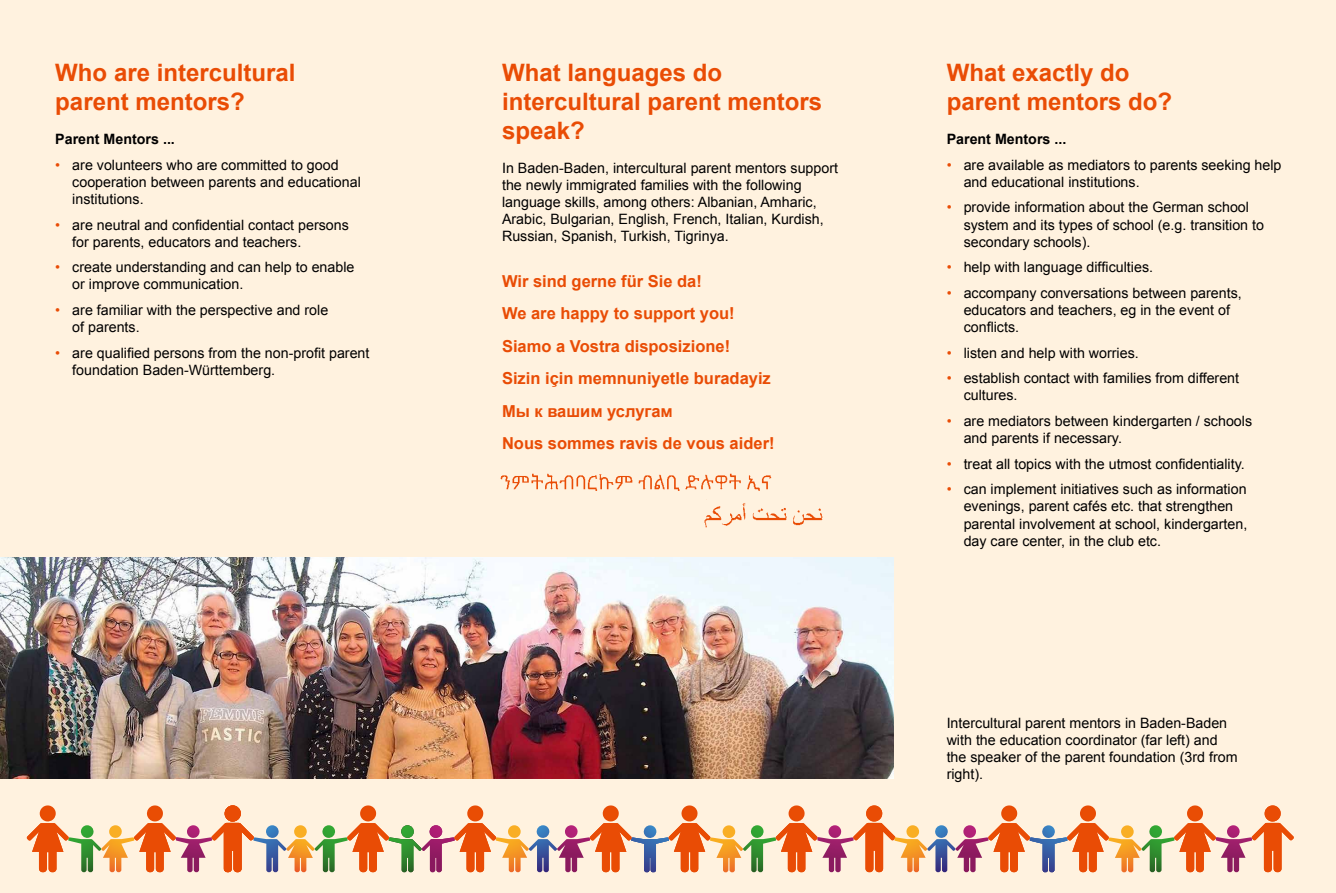
<style>
.page{position:relative;width:1336px;height:893px;background:#fff}
.page>*{position:absolute;margin:0;border:0;box-sizing:border-box;transform-origin:0 0}
.Überschrift_2{font:700 24px/28.8px "Arial";color:#e94c05}
.Überschrift_2-2{font:700 16.5px "Arial";color:#e94c05}
.Auflistung-Text{font:14.25px/17.1px "Arial";color:#000}
.t1{font:700 14.25px "Arial";color:#000}
.s1{color:#e94c05}
</style>
<div class="page">
<div style="left:0;top:0;width:1335px;height:893px;background:#fff2df"></div>
<img style="left:0;top:557px;width:893px;height:221px">
<img style="left:500px;top:473px;width:272px;height:18px">
<img style="left:704px;top:503px;width:119px;height:25px">
<svg style="left:294px;top:825px;width:13px;height:13px"></svg>
<img style="left:286px;top:839px;width:28px;height:33px">
<svg style="left:528px;top:825px;width:29px;height:47px"></svg>
<img style="left:146px;top:805px;width:17px;height:17px">
<img style="left:40px;top:805px;width:16px;height:17px">
<svg style="left:27px;top:823px;width:74px;height:49px"></svg>
<img style="left:360px;top:805px;width:16px;height:17px">
<img style="left:602px;top:805px;width:17px;height:17px">
<img style="left:467px;top:805px;width:17px;height:17px">
<svg style="left:314px;top:823px;width:182px;height:49px"></svg>
<img style="left:681px;top:805px;width:15px;height:16px">
<svg style="left:590px;top:823px;width:120px;height:49px"></svg>
<img style="left:788px;top:805px;width:16px;height:17px">
<svg style="left:109px;top:825px;width:13px;height:12px"></svg>
<img style="left:101px;top:837px;width:33px;height:35px">
<svg style="left:508px;top:825px;width:12px;height:12px"></svg>
<img style="left:495px;top:837px;width:33px;height:35px">
<svg style="left:722px;top:825px;width:13px;height:12px"></svg>
<img style="left:709px;top:837px;width:34px;height:35px">
<svg style="left:565px;top:825px;width:13px;height:12px"></svg>
<img style="left:557px;top:837px;width:33px;height:35px">
<svg style="left:187px;top:825px;width:13px;height:12px"></svg>
<img style="left:177px;top:837px;width:34px;height:35px">
<svg style="left:134px;top:823px;width:43px;height:49px"></svg>
<svg style="left:211px;top:805px;width:75px;height:67px"></svg>
<svg style="left:828px;top:825px;width:13px;height:12px"></svg>
<img style="left:818px;top:837px;width:35px;height:35px">
<svg style="left:743px;top:823px;width:75px;height:49px"></svg>
<svg style="left:927px;top:825px;width:28px;height:47px"></svg>
<img style="left:1001px;top:805px;width:16px;height:17px">
<svg style="left:853px;top:805px;width:42px;height:67px"></svg>
<img style="left:1080px;top:805px;width:15px;height:17px">
<svg style="left:988px;top:823px;width:120px;height:49px"></svg>
<img style="left:1187px;top:805px;width:16px;height:17px">
<img style="left:906px;top:825px;width:13px;height:12px">
<img style="left:894px;top:837px;width:33px;height:35px">
<svg style="left:1121px;top:825px;width:12px;height:12px"></svg>
<img style="left:1108px;top:837px;width:33px;height:35px">
<svg style="left:963px;top:825px;width:13px;height:12px"></svg>
<img style="left:955px;top:837px;width:33px;height:35px">
<svg style="left:1227px;top:825px;width:12px;height:12px"></svg>
<img style="left:1216px;top:837px;width:35px;height:35px">
<svg style="left:1141px;top:823px;width:75px;height:49px"></svg>
<svg style="left:1251px;top:805px;width:42px;height:67px"></svg>
<p class="Überschrift_2" style="left:55px;top:59px;width:242px">Who are intercultural parent mentors?</p>
<p class="t1" style="left:55px;top:130px;width:121px">Parent Mentors ...</p>
<p class="Auflistung-Text" style="left:72px;top:156px;width:290px;text-indent:-17px"><span class="s1">•</span> are volunteers who are committed to good cooperation between parents and educational institutions.</p>
<p class="Auflistung-Text" style="left:72px;top:216px;width:278px;text-indent:-17px"><span class="s1">•</span> are neutral and confidential contact persons for parents, educators and teachers.</p>
<p class="Auflistung-Text" style="left:72px;top:259px;width:284px;text-indent:-17px"><span class="s1">•</span> create understanding and can help to enable or improve communication.</p>
<p class="Auflistung-Text" style="left:72px;top:302px;width:257px;text-indent:-17px"><span class="s1">•</span> are familiar with the perspective and role of parents.</p>
<p class="Auflistung-Text" style="left:72px;top:344px;width:299px;text-indent:-17px"><span class="s1">•</span> are qualified persons from the non-profit parent foundation Baden-Württemberg.</p>
<p class="Überschrift_2" style="left:502px;top:59px;width:322px">What languages do intercultural parent mentors speak?</p>
<p class="Auflistung-Text" style="left:502px;top:160px;width:337px">In Baden-Baden, intercultural parent mentors support the newly immigrated families with the following language skills, among others: Albanian, Amharic, Arabic, Bulgarian, English, French, Italian, Kurdish, Russian, Spanish, Turkish, Tigrinya.</p>
<p class="Überschrift_2-2" style="left:502px;top:270px;width:201px">Wir sind gerne für Sie da!</p>
<p class="Überschrift_2-2" style="left:502px;top:302px;width:234px">We are happy to support you!</p>
<p class="Überschrift_2-2" style="left:502px;top:335px;width:230px">Siamo a Vostra disposizione!</p>
<p class="Überschrift_2-2" style="left:502px;top:368px;width:270px">Sizin için memnuniyetle buradayiz</p>
<p class="Überschrift_2-2" style="left:502px;top:400px;width:172px">Мы к вашим услугам</p>
<p class="Überschrift_2-2" style="left:502px;top:433px;width:274px">Nous sommes ravis de vous aider!</p>
<p class="Überschrift_2" style="left:946px;top:59px;width:227px">What exactly do parent mentors do?</p>
<p class="t1" style="left:946px;top:130px;width:121px">Parent Mentors ...</p>
<p class="Auflistung-Text" style="left:963px;top:156px;width:319px;text-indent:-17px"><span class="s1">•</span> are available as mediators to parents seeking help and educational institutions.</p>
<p class="Auflistung-Text" style="left:963px;top:199px;width:302px;text-indent:-17px"><span class="s1">•</span> provide information about the German school system and its types of school (e.g. transition to secondary schools).</p>
<p class="Auflistung-Text" style="left:946px;top:259px;width:208px"><span class="s1">•</span> help with language difficulties.</p>
<p class="Auflistung-Text" style="left:963px;top:284px;width:280px;text-indent:-17px"><span class="s1">•</span> accompany conversations between parents, educators and teachers, eg in the event of conflicts.</p>
<p class="Auflistung-Text" style="left:946px;top:344px;width:194px"><span class="s1">•</span> listen and help with worries.</p>
<p class="Auflistung-Text" style="left:963px;top:370px;width:277px;text-indent:-17px"><span class="s1">•</span> establish contact with families from different cultures.</p>
<p class="Auflistung-Text" style="left:963px;top:413px;width:290px;text-indent:-17px"><span class="s1">•</span> are mediators between kindergarten / schools and parents if necessary.</p>
<p class="Auflistung-Text" style="left:946px;top:455px;width:299px"><span class="s1">•</span> treat all topics with the utmost confidentiality.</p>
<p class="Auflistung-Text" style="left:963px;top:481px;width:285px;text-indent:-17px"><span class="s1">•</span> can implement initiatives such as information evenings, parent cafés etc. that strengthen parental involvement at school, kindergarten, day care center, in the club etc.</p>
<p class="Auflistung-Text" style="left:946px;top:714px;width:292px">Intercultural parent mentors in Baden-Baden with the education coordinator (far left) and the speaker of the parent foundation (3rd from right).</p>
</div>
